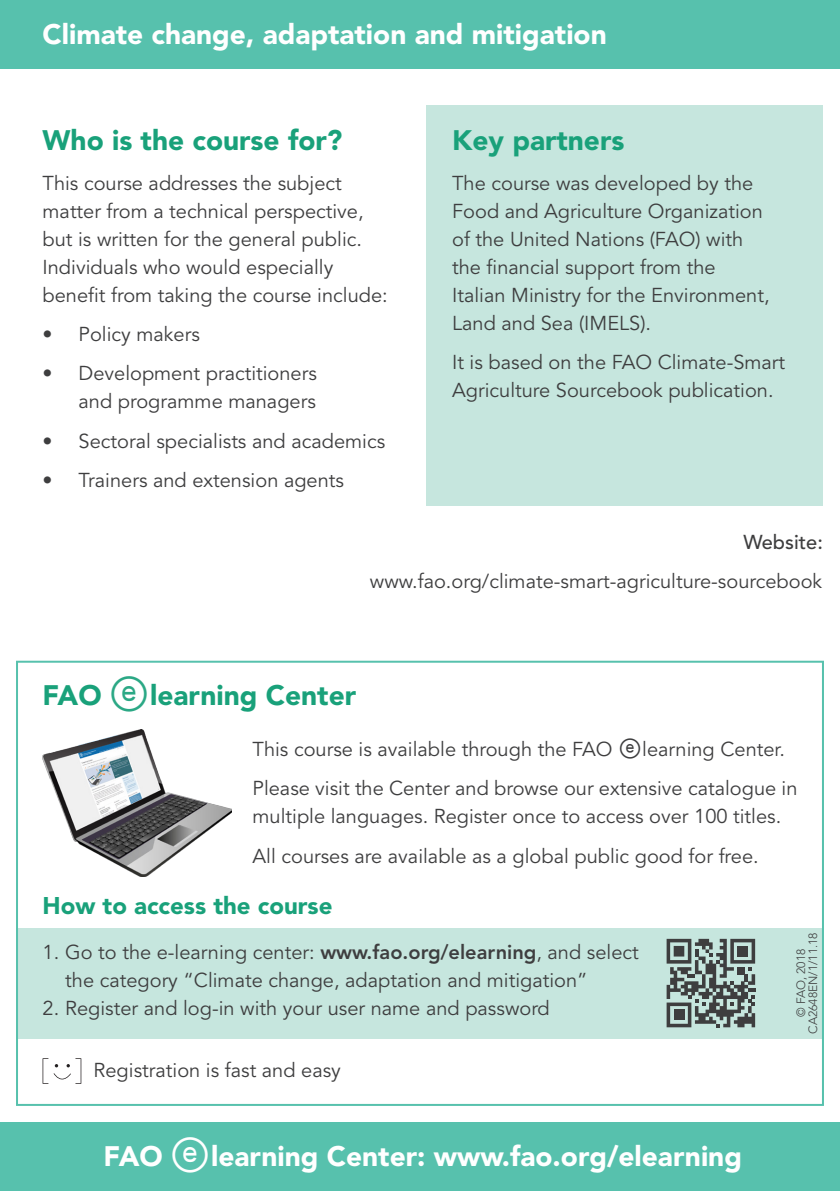
<style>
.page{position:relative;width:840px;height:1191px;background:#fff}
.page>*{position:absolute;margin:0;border:0;box-sizing:border-box;transform-origin:0 0}
.categories{font:900 28px "Avenir LT Std";color:#fff}
.categories-2{font:900 28px "Avenir LT Std";color:#19a17a}
.course_body_text{font:900 28px "Avenir LT Std";color:#19a17a}
.course_body_text-2{font:900 24px "Avenir LT Std";color:#19a17a}
.course_body_text-3{font:20px/28px "Avenir LT Std";color:#3e3e3f}
.course_body_text-4{font:500 20px "Avenir LT Std";color:#3e3e3f}
.course_body_text-5{font:300 12px "Avenir LT Std";color:#3e3e3f}
.s1{font-family:"Arial Unicode MS";font-weight:400;font-size:42px;color:#2ba885}
.s2{font-family:"Arial Unicode MS";font-size:24px}
.s3{font-weight:800}
.s4{font-family:"Arial Unicode MS";font-weight:400;font-size:42px}
</style>
<div class="page">
<div style="left:0;top:1123px;width:839px;height:68px;background:#57c1ad"></div>
<div style="left:0;top:0;width:839px;height:68px;background:#57c1ad"></div>
<div style="left:16px;top:927px;width:806px;height:111px;background:#c6e6de"></div>
<div style="left:426px;top:105px;width:396px;height:401px;background:#c6e6de"></div>
<svg style="left:54px;top:1058px;width:27px;height:25px"></svg>
<svg style="left:43px;top:1058px;width:5px;height:25px"></svg>
<div style="left:16px;top:660px;width:807px;height:446px;border:2px solid #57c1ad"></div>
<img style="left:43px;top:729px;width:188px;height:147px">
<svg style="left:666px;top:938px;width:88px;height:89px"></svg>
<p class="categories" style="left:43px;top:17px;width:565px">Climate change, adaptation and mitigation</p>
<p class="categories-2" style="left:43px;top:123px;width:301px">Who is the course for?</p>
<p class="course_body_text-3" style="left:43px;top:169px;width:346px">This course addresses the subject matter from a technical perspective, but is written for the general public.<br>Individuals who would especially benefit from taking the course include:</p>
<p class="course_body_text-3" style="left:43px;top:321px;width:159px">• Policy makers</p>
<p class="course_body_text-3" style="left:43px;top:360px;width:276px;text-align:right">• Development practitioners and programme managers</p>
<p class="course_body_text-3" style="left:43px;top:427px;width:344px">• Sectoral specialists and academics</p>
<p class="course_body_text-3" style="left:43px;top:467px;width:303px">• Trainers and extension agents</p>
<p class="categories-2" style="left:452px;top:123px;width:174px">Key partners</p>
<p class="course_body_text-3" style="left:452px;top:169px;width:319px">The course was developed by the<br>Food and Agriculture Organization of the United Nations (FAO) with the financial support from the<br>Italian Ministry for the Environment,<br>Land and Sea (IMELS).</p>
<p class="course_body_text-3" style="left:452px;top:349px;width:334px">It is based on the FAO Climate-Smart<br>Agriculture Sourcebook publication.</p>
<p class="course_body_text-4" style="left:743px;top:530px;width:81px">Website:</p>
<p class="course_body_text-3" style="left:370px;top:568px;width:453px">www.fao.org/climate-smart-agriculture-sourcebook</p>
<p class="course_body_text" style="left:43px;top:678px;width:315px">FAO <span class="s1">ⓔ</span>learning Center</p>
<p class="course_body_text-3" style="left:252px;top:736px;width:533px">This course is available through the FAO <span class="s2">ⓔ</span>learning Center.</p>
<p class="course_body_text-3" style="left:252px;top:775px;width:546px">Please visit the Center and browse our extensive catalogue in multiple languages. Register once to access over 100 titles.</p>
<p class="course_body_text-3" style="left:252px;top:842px;width:507px">All courses are available as a global public good for free.</p>
<p class="course_body_text-2" style="left:43px;top:890px;width:291px">How to access the course</p>
<p class="course_body_text-3" style="left:65px;top:938px;width:574px;text-indent:-23px">1. Go to the e-learning center: <span class="s3">www.fao.org/elearning</span>, and select the category “Climate change, adaptation and mitigation”</p>
<p class="course_body_text-3" style="left:43px;top:994px;width:508px">2. Register and log-in with your user name and password</p>
<p class="course_body_text-5" style="left:805px;top:1033px;width:103px;rotate:-90deg">CA2648EN/1/11.18</p>
<p class="course_body_text-5" style="left:793px;top:1017px;width:70px;rotate:-90deg">© FAO, 2018</p>
<p class="course_body_text-3" style="left:94px;top:1056px;width:248px">Registration is fast and easy</p>
<p class="categories" style="left:104px;top:1139px;width:639px">FAO <span class="s4">ⓔ</span>learning Center: www.fao.org/elearning</p>
</div>
